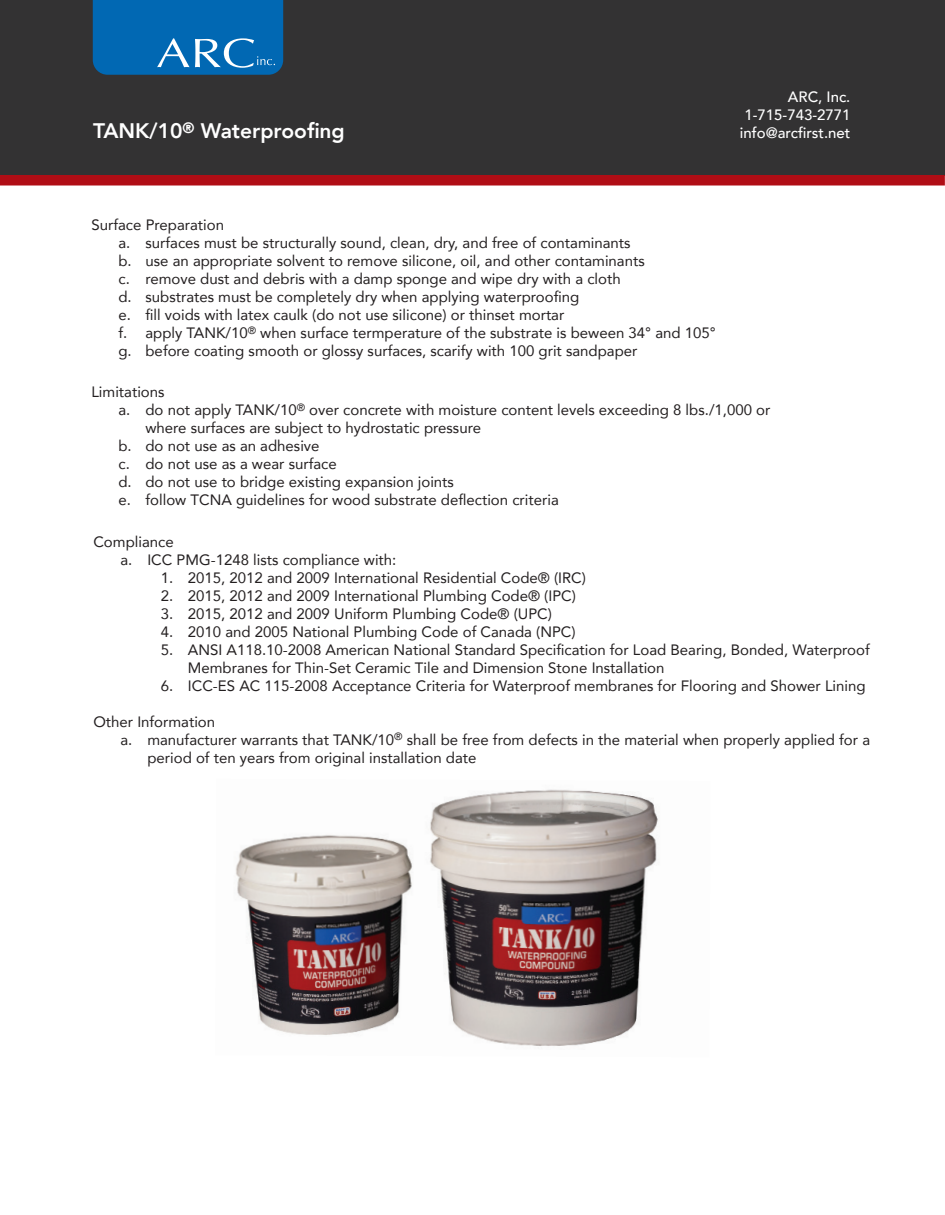
<style>
.page{position:relative;width:945px;height:1215px;background:#fff}
.page>*{position:absolute;margin:0;border:0;box-sizing:border-box;transform-origin:0 0}
.t1{font:800 21px "Avenir";color:#fff}
.t2{font:15px/18px "Avenir";color:#231f20}
.t3{font:500 15px/18px "Avenir";color:#fff;text-align:right}
</style>
<div class="page">
<div style="left:0;top:0;width:945px;height:175px;background:#333233"></div>
<div style="left:0;top:175px;width:945px;height:11px;background:#b00d15"></div>
<svg style="left:93px;top:0;width:190px;height:75px;background:#0e6fb5"></svg>
<img style="left:235px;top:789px;width:423px;height:257px">
<h1 class="t1" style="left:93px;top:114px;width:253px">TANK/10<sup>®</sup> Waterproofing</h1>
<p class="t3" style="left:740px;top:87px;width:112px">ARC, Inc.<br>1-715-743-2771 info@arcfirst.net</p>
<p class="t2" style="left:118px;top:216px;width:599px;text-indent:-27px">Surface Preparation<br>a. surfaces must be structurally sound, clean, dry, and free of contaminants<br>b. use an appropriate solvent to remove silicone, oil, and other contaminants<br>c. remove dust and debris with a damp sponge and wipe dry with a cloth<br>d. substrates must be completely dry when applying waterproofing<br>e. fill voids with latex caulk (do not use silicone) or thinset mortar<br>f. apply TANK/10<sup>®</sup> when surface termperature of the substrate is beween 34° and 105° g. before coating smooth or glossy surfaces, scarify with 100 grit sandpaper</p>
<p class="t2" style="left:91px;top:383px;width:75px">Limitations</p>
<p class="t2" style="left:118px;top:401px;width:653px">a. do not apply TANK/10<sup>®</sup> over concrete with moisture content levels exceeding 8 lbs./1,000 or</p>
<p class="t2" style="left:145px;top:419px;width:337px">where surfaces are subject to hydrostatic pressure</p>
<p class="t2" style="left:118px;top:437px;width:203px">b. do not use as an adhesive</p>
<p class="t2" style="left:118px;top:455px;width:220px">c. do not use as a wear surface</p>
<p class="t2" style="left:118px;top:473px;width:337px">d. do not use to bridge existing expansion joints</p>
<p class="t2" style="left:118px;top:491px;width:442px">e. follow TCNA guidelines for wood substrate deflection criteria</p>
<p class="t2" style="left:120px;top:533px;width:278px;text-indent:-27px">Compliance<br>a. ICC PMG-1248 lists compliance with:</p>
<p class="t2" style="left:161px;top:569px;width:427px">1. 2015, 2012 and 2009 International Residential Code® (IRC)</p>
<p class="t2" style="left:161px;top:587px;width:417px">2. 2015, 2012 and 2009 International Plumbing Code® (IPC)</p>
<p class="t2" style="left:161px;top:605px;width:393px">3. 2015, 2012 and 2009 Uniform Plumbing Code® (UPC)</p>
<p class="t2" style="left:161px;top:623px;width:416px">4. 2010 and 2005 National Plumbing Code of Canada (NPC)</p>
<p class="t2" style="left:188px;top:641px;width:683px;text-indent:-27px">5. ANSI A118.10-2008 American National Standard Specification for Load Bearing, Bonded, Waterproof<br>Membranes for Thin-Set Ceramic Tile and Dimension Stone Installation</p>
<p class="t2" style="left:161px;top:677px;width:706px">6. ICC-ES AC 115-2008 Acceptance Criteria for Waterproof membranes for Flooring and Shower Lining</p>
<p class="t2" style="left:93px;top:712px;width:123px">Other Information</p>
<p class="t2" style="left:120px;top:730px;width:751px">a. manufacturer warrants that TANK/10<sup>®</sup> shall be free from defects in the material when properly applied for a</p>
<p class="t2" style="left:147px;top:748px;width:331px">period of ten years from original installation date</p>
</div>
